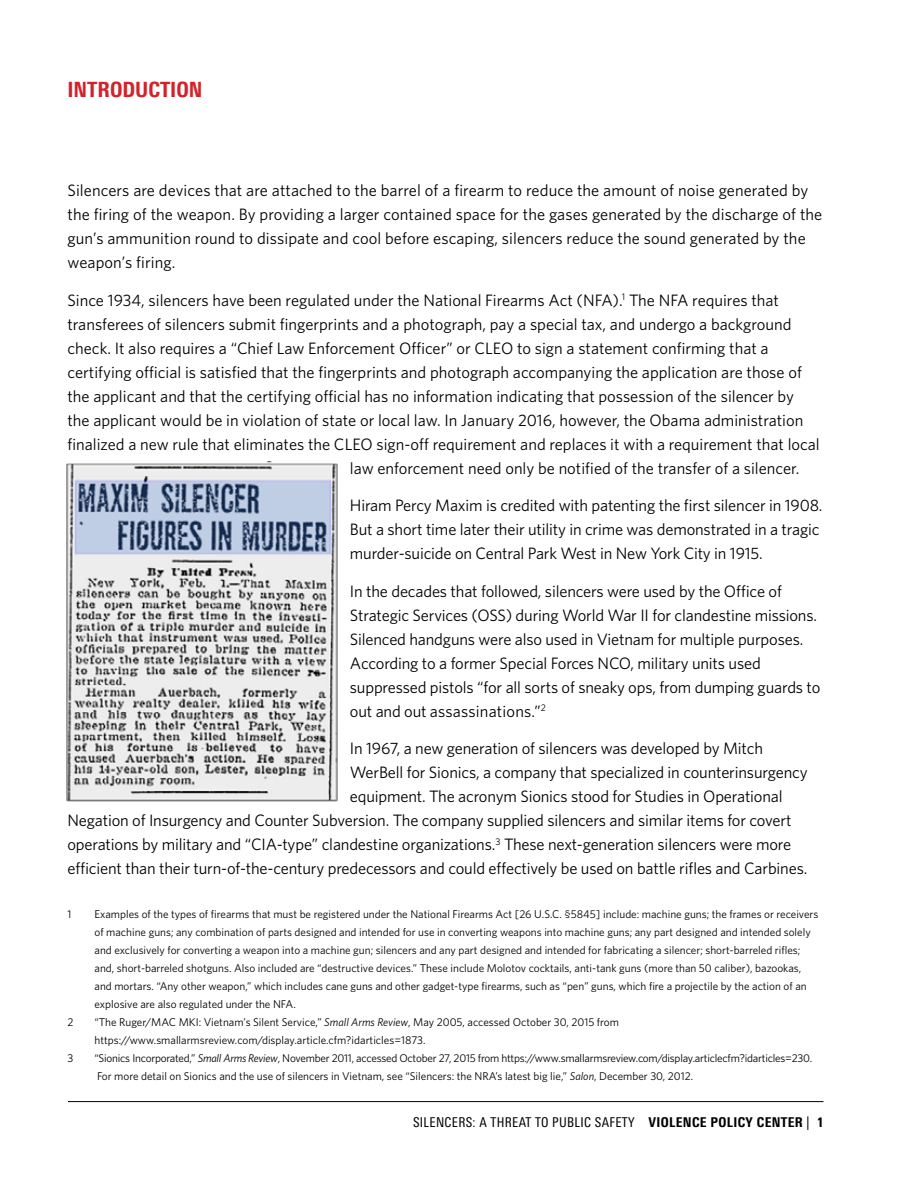
<style>
.page{position:relative;width:918px;height:1188px;background:#fff}
.page>*{position:absolute;margin:0;border:0;box-sizing:border-box;transform-origin:0 0}
.t1{font:800 condensed 21px "Linotype Univers";color:#d2232a}
.t2{font:16.5px/24px "Whitney";letter-spacing:-.01em;color:#000}
.t3{font:condensed 13.5px "Linotype Univers";letter-spacing:.025em;color:#000}
.t4{font:11.25px/18px "Whitney";color:#000}
.t5{font:11.25px/18px "Whitney";letter-spacing:-.02em;color:#000}
.s1{font-style:italic}
.s2{font-weight:800}
</style>
<div class="page">
<hr style="left:0;top:1101px;width:824px;height:1px;background:#000">
<div style="left:0;top:1093px;width:68px;height:15px;background:#fff"></div>
<img style="left:66px;top:462px;width:272px;height:339px">
<p class="t1" style="left:68px;top:77px;width:137px">INTRODUCTION</p>
<p class="t2" style="left:68px;top:178px;width:756px">Silencers are devices that are attached to the barrel of a firearm to reduce the amount of noise generated by the firing of the weapon. By providing a larger contained space for the gases generated by the discharge of the gun’s ammunition round to dissipate and cool before escaping, silencers reduce the sound generated by the weapon’s firing.</p>
<p class="t2" style="left:68px;top:288px;width:713px">Since 1934, silencers have been regulated under the National Firearms Act (NFA).<sup>1</sup> The NFA requires that</p>
<p class="t2" style="left:67px;top:312px;width:726px">transferees of silencers submit fingerprints and a photograph, pay a special tax, and undergo a background</p>
<p class="t2" style="left:67px;top:336px;width:703px">check. It also requires a “Chief Law Enforcement Officer” or CLEO to sign a statement confirming that a</p>
<p class="t2" style="left:67px;top:360px;width:736px">certifying official is satisfied that the fingerprints and photograph accompanying the application are those of</p>
<p class="t2" style="left:67px;top:384px;width:728px">the applicant and that the certifying official has no information indicating that possession of the silencer by</p>
<p class="t2" style="left:67px;top:408px;width:737px">the applicant would be in violation of state or local law. In January 2016, however, the Obama administration</p>
<p class="t2" style="left:67px;top:432px;width:754px">finalized a new rule that eliminates the CLEO sign-off requirement and replaces it with a requirement that local</p>
<p class="t2" style="left:350px;top:456px;width:451px">law enforcement need only be notified of the transfer of a silencer.</p>
<p class="t2" style="left:350px;top:493px;width:474px">Hiram Percy Maxim is credited with patenting the first silencer in 1908.<br>But a short time later their utility in crime was demonstrated in a tragic murder-suicide on Central Park West in New York City in 1915.</p>
<p class="t2" style="left:350px;top:579px;width:472px">In the decades that followed, silencers were used by the Office of Strategic Services (OSS) during World War II for clandestine missions.<br>Silenced handguns were also used in Vietnam for multiple purposes.<br>According to a former Special Forces NCO, military units used suppressed pistols “for all sorts of sneaky ops, from dumping guards to out and out assassinations.”<sup>2</sup></p>
<p class="t2" style="left:350px;top:736px;width:415px">In 1967, a new generation of silencers was developed by Mitch</p>
<p class="t2" style="left:350px;top:760px;width:459px">WerBell for Sionics, a company that specialized in counterinsurgency</p>
<p class="t2" style="left:350px;top:784px;width:434px">equipment. The acronym Sionics stood for Studies in Operational</p>
<p class="t2" style="left:68px;top:808px;width:726px">Negation of Insurgency and Counter Subversion. The company supplied silencers and similar items for covert</p>
<p class="t2" style="left:68px;top:832px;width:725px">operations by military and “CIA-type” clandestine organizations.<sup>3</sup> These next-generation silencers were more</p>
<p class="t2" style="left:67px;top:856px;width:741px">efficient than their turn-of-the-century predecessors and could effectively be used on battle rifles and Carbines.</p>
<p class="t4" style="left:68px;top:905px;width:5px">1</p>
<p class="t4" style="left:94px;top:905px;width:725px">Examples of the types of firearms that must be registered under the National Firearms Act [26 U.S.C. §5845] include: machine guns; the frames or receivers of machine guns; any combination of parts designed and intended for use in converting weapons into machine guns; any part designed and intended solely and exclusively for converting a weapon into a machine gun; silencers and any part designed and intended for fabricating a silencer; short-barreled rifles; and, short-barreled shotguns. Also included are “destructive devices.” These include Molotov cocktails, anti-tank guns (more than 50 caliber), bazookas, and mortars. “Any other weapon,” which includes cane guns and other gadget-type firearms, such as “pen” guns, which fire a projectile by the action of an explosive are also regulated under the NFA.</p>
<p class="t4" style="left:68px;top:1013px;width:8px">2</p>
<p class="t4" style="left:94px;top:1013px;width:526px">“The Ruger/MAC MKI: Vietnam’s Silent Service,” <span class="s1">Small Arms Review</span>, May 2005, accessed October 30, 2015 from https://www.smallarmsreview.com/display.article.cfm?idarticles=1873.</p>
<p class="t4" style="left:68px;top:1049px;width:7px">3</p>
<p class="t5" style="left:94px;top:1049px;width:719px">“Sionics Incorporated,” <span class="s1">Small Arms Review</span>, November 2011, accessed October 27, 2015 from https://www.smallarmsreview.com/display.articlecfm?idarticles=230.<br>For more detail on Sionics and the use of silencers in Vietnam, see “Silencers: the NRA’s latest big lie,” <span class="s1">Salon</span>, December 30, 2012.</p>
<p class="t3" style="left:413px;top:1114px;width:412px">SILENCERS: A THREAT TO PUBLIC SAFETY <span class="s2">VIOLENCE POLICY CENTER</span> | <span class="s2">1</span></p>
</div>
